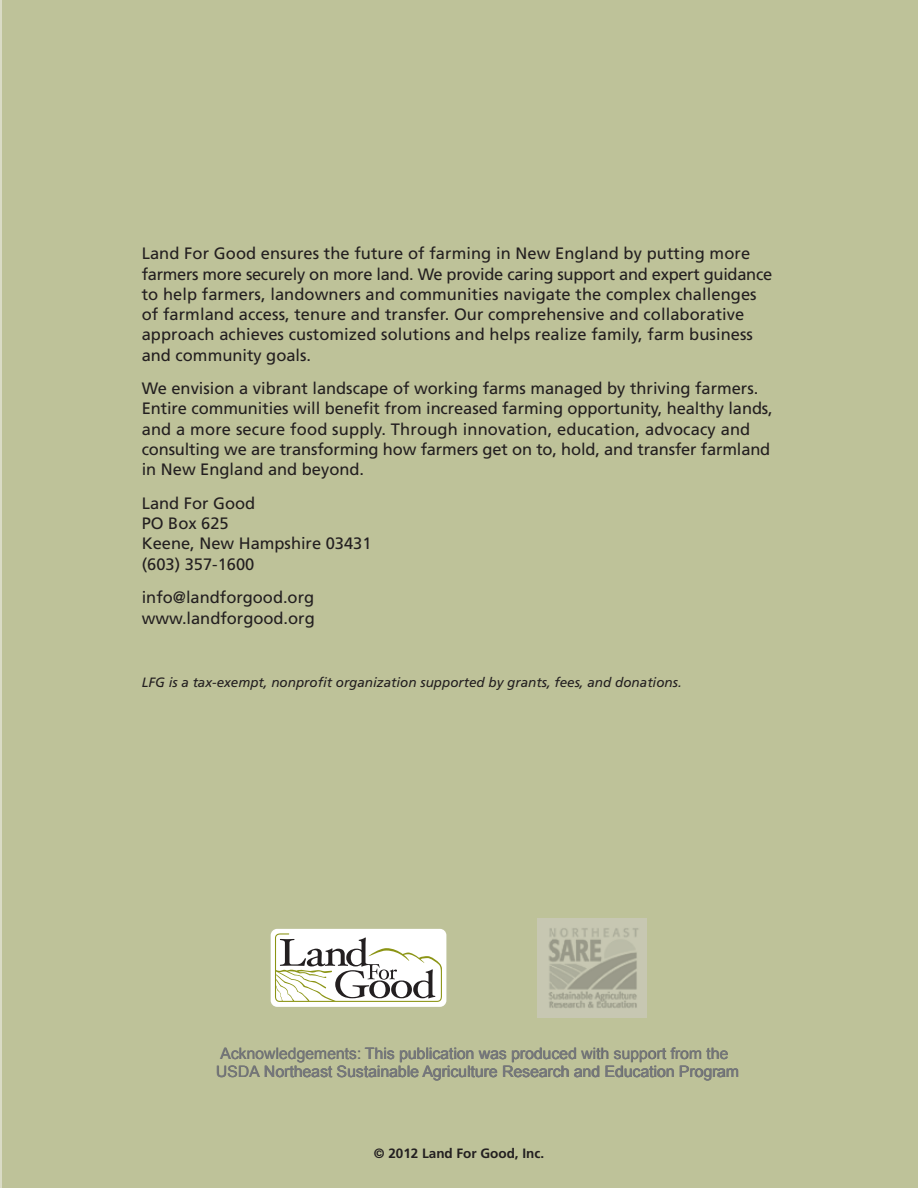
<style>
.page{position:relative;width:918px;height:1188px;background:#bec299}
.page>*{position:absolute;margin:0;border:0;box-sizing:border-box;transform-origin:0 0}
.t1{font:16.5px/20.2px "Frutiger";color:#231f20}
.t2{font:15.75px/18.1px "Arial";color:#76787c}
.t3{font:italic 13.5px "Frutiger";color:#231f20}
.t4{font:700 13.5px "Frutiger";color:#231f20}
</style>
<div class="page">
<hr style="left:0;top:0;width:2px;height:1188px;background:#dadbc6">
<div style="left:271px;top:929px;width:175px;height:78px;background:#fff;border-radius:6px"></div>
<svg style="left:275px;top:933px;width:167px;height:69px"></svg>
<img style="left:537px;top:918px;width:110px;height:99px">
<p class="t1" style="left:142px;top:245px;width:632px">Land For Good ensures the future of farming in New England by putting more farmers more securely on more land. We provide caring support and expert guidance to help farmers, landowners and communities navigate the complex challenges of farmland access, tenure and transfer. Our comprehensive and collaborative approach achieves customized solutions and helps realize family, farm business and community goals.</p>
<p class="t1" style="left:142px;top:380px;width:633px">We envision a vibrant landscape of working farms managed by thriving farmers.<br>Entire communities will benefit from increased farming opportunity, healthy lands, and a more secure food supply. Through innovation, education, advocacy and consulting we are transforming how farmers get on to, hold, and transfer farmland in New England and beyond.</p>
<p class="t1" style="left:142px;top:494px;width:231px">Land For Good<br>PO Box 625<br>Keene, New Hampshire 03431 (603) 357-1600</p>
<p class="t1" style="left:142px;top:589px;width:175px">info@landforgood.org www.landforgood.org</p>
<p class="t3" style="left:142px;top:677px;width:542px">LFG is a tax-exempt, nonprofit organization supported by grants, fees, and donations.</p>
<p class="t2" style="left:717px;top:1045px;width:23px;text-indent:-318px">publication was produced with support from the am</p>
<p class="t2" style="left:264px;top:1045px;width:205px;text-indent:-44px">Acknowledgements: This u<br>Northeast Sustainable g u</p>
<p class="t2" style="left:422px;top:1045px;width:318px;text-indent:111px">d<br>Agriculture Research and Education Progr m</p>
<p class="t2" style="left:216px;top:1063px;width:70px">USDA o</p>
<p class="t2" style="left:364px;top:1063px;width:6px">t</p>
<p class="t2" style="left:553px;top:1063px;width:9px">c</p>
<p class="t2" style="left:653px;top:1063px;width:5px">i</p>
<p class="t4" style="left:374px;top:1148px;width:172px">© 2012 Land For Good, Inc.</p>
</div>
